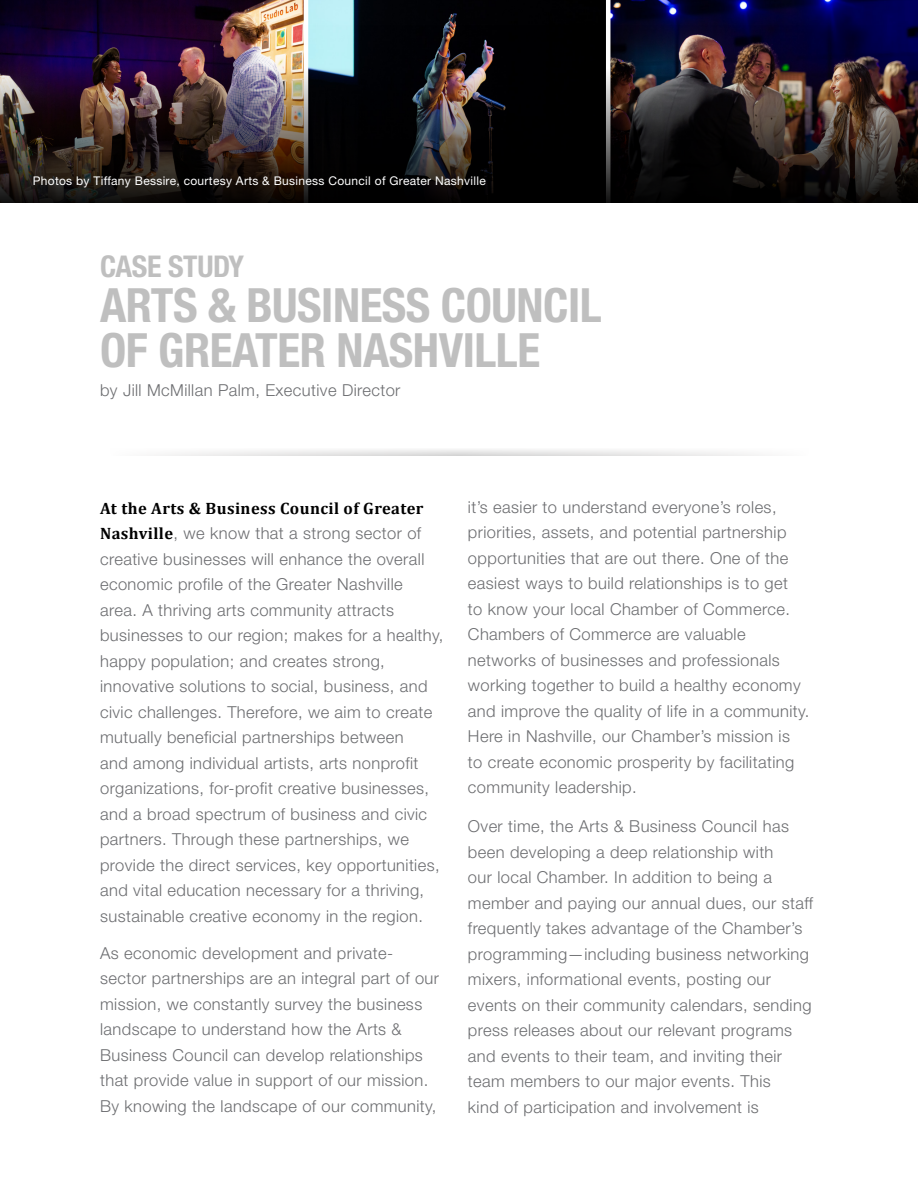
<style>
.page{position:relative;width:918px;height:1188px;background:#fff}
.page>*{position:absolute;margin:0;border:0;box-sizing:border-box;transform-origin:0 0}
.t1{font:700 condensed 47.25px/45px "Helvetica Neue LT Pro";letter-spacing:-.01em;color:#bfbfbf}
.t2{font:700 condensed 30px "Helvetica Neue LT Pro";letter-spacing:-.01em;color:#bfbfbf}
.t3{font:300 16.5px/25.5px "Helvetica Neue LT Std";letter-spacing:.025em;color:#6d6e71}
.t4{font:12px "Helvetica Neue LT Std";letter-spacing:.025em;color:#fff}
.s1{font-family:"Cambria";font-weight:700;color:#000}
</style>
<div class="page">
<img style="left:0;top:0;width:304px;height:25px">
<svg style="left:308px;top:0;width:298px;height:25px;background:#1e272b"></svg>
<img style="left:610px;top:0;width:308px;height:25px">
<img style="left:0;top:25px;width:918px;height:177px">
<svg style="left:160px;top:449px;width:599px;height:7px"></svg>
<p class="t4" style="left:33px;top:173px;width:455px">Photos by Tiffany Bessire, courtesy Arts &amp; Business Council of Greater Nashville</p>
<p class="t2" style="left:100px;top:249px;width:146px">CASE STUDY</p>
<p class="t1" style="left:100px;top:282px;width:503px">ARTS &amp; BUSINESS COUNCIL<br>OF GREATER NASHVILLE</p>
<p class="t3" style="left:100px;top:377px;width:302px">by Jill McMillan Palm, Executive Director</p>
<p class="t3" style="left:100px;top:495px;width:345px"><span class="s1">At the Arts &amp; Business Council of Greater Nashville</span>, we know that a strong sector of creative businesses will enhance the overall economic profile of the Greater Nashville area. A thriving arts community attracts businesses to our region; makes for a healthy, happy population; and creates strong, innovative solutions to social, business, and civic challenges. Therefore, we aim to create mutually beneficial partnerships between<br>and among individual artists, arts nonprofit organizations, for-profit creative businesses, and a broad spectrum of business and civic partners. Through these partnerships, we provide the direct services, key opportunities, and vital education necessary for a thriving, sustainable creative economy in the region.</p>
<p class="t3" style="left:100px;top:940px;width:340px">As economic development and private&shy;sector partnerships are an integral part of our mission, we constantly survey the business landscape to understand how the Arts &amp; Business Council can develop relationships that provide value in support of our mission.<br>By knowing the landscape of our community,</p>
<p class="t3" style="left:468px;top:494px;width:343px">it’s easier to understand everyone’s roles, priorities, assets, and potential partnership opportunities that are out there. One of the easiest ways to build relationships is to get<br>to know your local Chamber of Commerce.<br>Chambers of Commerce are valuable networks of businesses and professionals working together to build a healthy economy and improve the quality of life in a community.<br>Here in Nashville, our Chamber’s mission is<br>to create economic prosperity by facilitating community leadership.</p>
<p class="t3" style="left:468px;top:813px;width:347px">Over time, the Arts &amp; Business Council has been developing a deep relationship with<br>our local Chamber. In addition to being a member and paying our annual dues, our staff frequently takes advantage of the Chamber’s programming—including business networking mixers, informational events, posting our events on their community calendars, sending press releases about our relevant programs and events to their team, and inviting their team members to our major events. This<br>kind of participation and involvement is</p>
</div>
